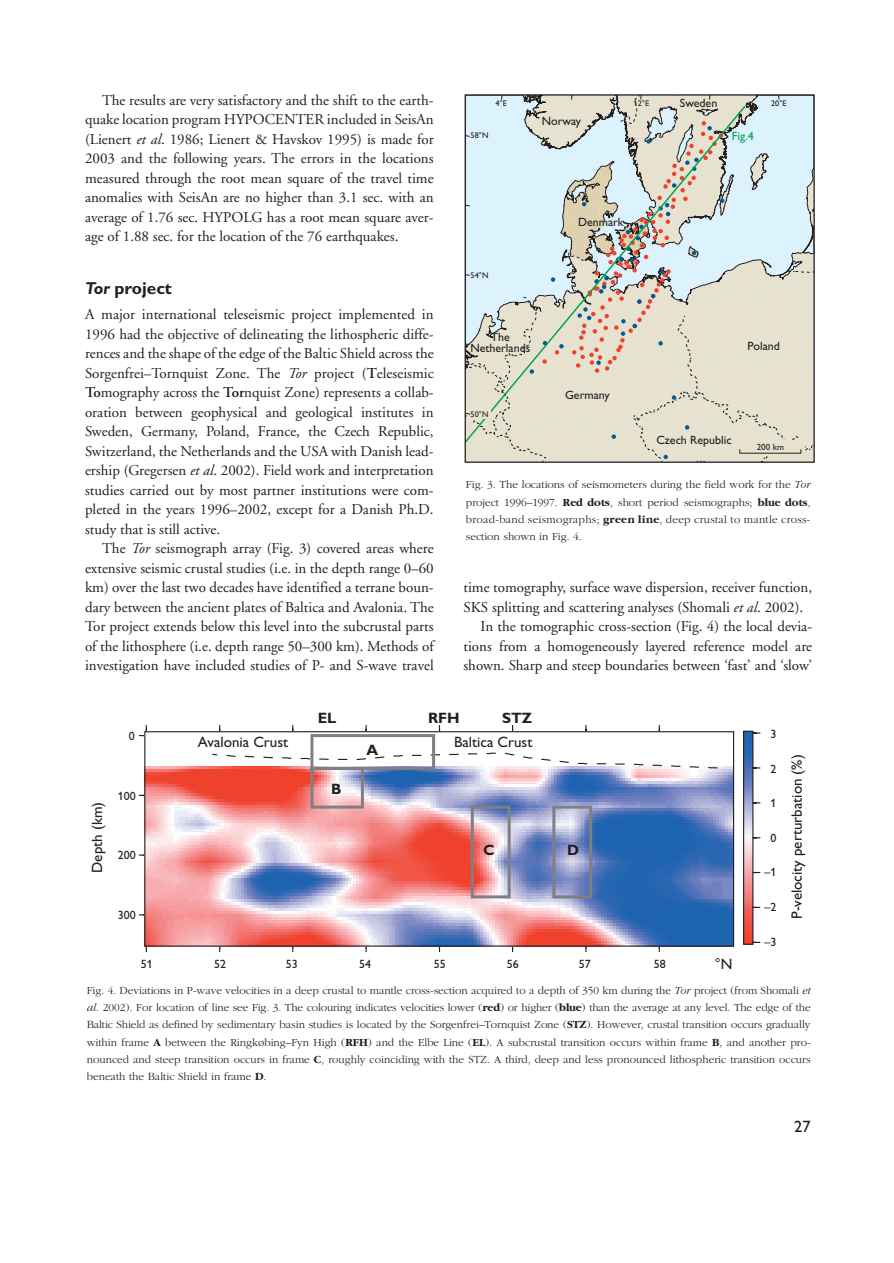
<style>
.page{position:relative;width:894px;height:1263px;background:#fff}
.page>*{position:absolute;margin:0;border:0;box-sizing:border-box;transform-origin:0 0}
.t1{font:700 17.25px "Gill Alt One";color:#231f20}
.t2{font:16.5px "Gill Alt One";color:#231f20}
.t3{font:15px/19.5px "Adobe Garamond";color:#231f20;text-align:justify}
.t4{font:15px "Gill Alt One";color:#231f20}
.t5{font:700 15px "Gill Alt One";color:#231f20}
.t6{font:12px/10.5px "Gill Alt One";color:#231f20;text-align:center}
.t7{font:12px "Gill Alt One";color:#00a54f}
.t8{font:300 11.25px/17.2px "Garamond";color:#231f20;text-align:justify}
.t9{font:9px "Gill Alt One";color:#231f20}
.t10{font:8.25px "Gill Alt One";color:#231f20}
.s1{font-style:italic}
.s2{font-weight:600}
.s3{font-weight:700}
</style>
<div class="page">
<svg style="left:465px;top:95px;width:350px;height:367px;background:#d6dad2"></svg>
<svg style="left:139px;top:725px;width:8px;height:11px"></svg>
<svg style="left:144px;top:730px;width:617px;height:217px"></svg>
<p class="t3" style="left:85px;top:91px;width:350px;text-indent:17px">The results are very satisfactory and the shift to the earth&shy;quake location program HYPOCENTER included in SeisAn (Lienert <span class="s1">et al</span>. 1986; Lienert &amp; Havskov 1995) is made for 2003 and the following years. The errors in the locations measured through the root mean square of the travel time anomalies with SeisAn are no higher than 3.1 sec. with an average of 1.76 sec. HYPOLG has a root mean square aver&shy;age of 1.88 sec. for the location of the 76 earthquakes.</p>
<p class="t1" style="left:85px;top:281px;width:88px"><span class="s1">Tor</span> project</p>
<p class="t3" style="left:85px;top:306px;width:350px">A major international teleseismic project implemented in 1996 had the objective of delineating the lithospheric diffe&shy;rences and the shape of the edge of the Baltic Shield across the Sorgenfrei–Tornquist Zone. The <span class="s1">Tor</span> project (<span class="s2">T</span>eleseismic <span class="s2">To</span>mography across the <span class="s2">Tor</span>nquist Zone) represents a collab&shy;oration between geophysical and geological institutes in Sweden, Germany, Poland, France, the Czech Republic, Switzerland, the Netherlands and the USA with Danish lead&shy;ership (Gregersen <span class="s1">et al</span>. 2002). Field work and interpretation studies carried out by most partner institutions were com&shy;pleted in the years 1996–2002, except for a Danish Ph.D. study that is still active.</p>
<p class="t3" style="left:85px;top:540px;width:350px;text-indent:17px">The <span class="s1">Tor</span> seismograph array (Fig. 3) covered areas where extensive seismic crustal studies (i.e. in the depth range 0–60 km) over the last two decades have identified a terrane boun&shy;dary between the ancient plates of Baltica and Avalonia. The Tor project extends below this level into the subcrustal parts of the lithosphere (i.e. depth range 50–300 km). Methods of investigation have included studies of P- and S-wave travel</p>
<p class="t6" style="left:680px;top:99px;width:39px">Sweden</p>
<p class="t10" style="left:495px;top:100px;width:13px">4°E</p>
<p class="t10" style="left:634px;top:100px;width:17px">12°E</p>
<p class="t10" style="left:771px;top:100px;width:17px">20°E</p>
<p class="t10" style="left:471px;top:132px;width:19px">58°N</p>
<p class="t6" style="left:542px;top:117px;width:41px">Norway</p>
<p class="t10" style="left:471px;top:272px;width:19px">54°N</p>
<p class="t6" style="left:470px;top:333px;width:62px">The<br>Netherlands</p>
<p class="t10" style="left:471px;top:411px;width:19px">50°N</p>
<p class="t6" style="left:578px;top:218px;width:47px">Denmark</p>
<p class="t6" style="left:565px;top:391px;width:46px">Germany</p>
<p class="t7" style="left:732px;top:131px;width:24px">Fig.4</p>
<p class="t6" style="left:748px;top:342px;width:34px">Poland</p>
<p class="t6" style="left:656px;top:436px;width:77px">Czech Republic</p>
<p class="t8" style="left:466px;top:477px;width:346px">Fig. 3. The locations of seismometers during the field work for the <span class="s1">Tor </span>project 1996–1997. <span class="s3">Red dots</span>, short period seismographs; <span class="s3">blue dots</span>, broad-band seismographs; <span class="s3">green line</span>, deep crustal to mantle cross&shy;section shown in Fig. 4.</p>
<p class="t9" style="left:757px;top:443px;width:29px">200 km</p>
<p class="t3" style="left:463px;top:579px;width:350px">time tomography, surface wave dispersion, receiver function,</p>
<p class="t3" style="left:463px;top:598px;width:341px">SKS splitting and scattering analyses (Shomali <span class="s1">et al</span>. 2002).</p>
<p class="t3" style="left:480px;top:618px;width:333px">In the tomographic cross-section (Fig. 4) the local devia-</p>
<p class="t3" style="left:463px;top:637px;width:350px">tions from a homogeneously layered reference model are</p>
<p class="t3" style="left:463px;top:657px;width:350px">shown. Sharp and steep boundaries between ‘fast’ and ‘slow’</p>
<p class="t4" style="left:92px;top:873px;width:73px;rotate:-90deg">Depth (km)</p>
<p class="t5" style="left:318px;top:712px;width:20px">EL</p>
<p class="t5" style="left:428px;top:712px;width:33px">RFH</p>
<p class="t5" style="left:502px;top:712px;width:32px">STZ</p>
<p class="t6" style="left:129px;top:732px;width:7px">0</p>
<p class="t6" style="left:771px;top:730px;width:7px">3</p>
<p class="t6" style="left:771px;top:765px;width:7px">2</p>
<p class="t6" style="left:771px;top:799px;width:7px">1</p>
<p class="t6" style="left:771px;top:834px;width:7px">0</p>
<p class="t6" style="left:765px;top:868px;width:13px">–1</p>
<p class="t6" style="left:765px;top:903px;width:13px">–2</p>
<p class="t6" style="left:765px;top:938px;width:13px">–3</p>
<p class="t4" style="left:198px;top:737px;width:92px">Avalonia Crust</p>
<p class="t4" style="left:454px;top:737px;width:80px">Baltica Crust</p>
<p class="t5" style="left:366px;top:744px;width:13px">A</p>
<p class="t5" style="left:331px;top:783px;width:12px">B</p>
<p class="t6" style="left:118px;top:792px;width:19px">100</p>
<p class="t5" style="left:483px;top:844px;width:13px">C</p>
<p class="t5" style="left:567px;top:845px;width:14px">D</p>
<p class="t6" style="left:118px;top:851px;width:19px">200</p>
<p class="t6" style="left:118px;top:911px;width:19px">300</p>
<p class="t6" style="left:141px;top:960px;width:13px">51</p>
<p class="t6" style="left:214px;top:960px;width:13px">52</p>
<p class="t6" style="left:286px;top:960px;width:13px">53</p>
<p class="t6" style="left:359px;top:960px;width:13px">54</p>
<p class="t6" style="left:434px;top:960px;width:13px">55</p>
<p class="t6" style="left:507px;top:960px;width:13px">56</p>
<p class="t6" style="left:579px;top:960px;width:13px">57</p>
<p class="t6" style="left:654px;top:960px;width:13px">58</p>
<p class="t4" style="left:715px;top:958px;width:19px">°N</p>
<p class="t4" style="left:791px;top:919px;width:166px;rotate:-90deg">P-velocity perturbation (%)</p>
<p class="t8" style="left:87px;top:982px;width:725px">Fig. 4. Deviations in P-wave velocities in a deep crustal to mantle cross-section acquired to a depth of 350 km during the <span class="s1">Tor</span> project (from Shomali <span class="s1">et al</span>. 2002). For location of line see Fig. 3. The colouring indicates velocities lower (<span class="s3">red</span>) or higher (<span class="s3">blue</span>) than the average at any level. The edge of the Baltic Shield as defined by sedimentary basin studies is located by the Sorgenfrei–Tornquist Zone (<span class="s3">STZ</span>). However, crustal transition occurs gradually within frame <span class="s3">A</span> between the Ringkøbing–Fyn High (<span class="s3">RFH</span>) and the Elbe Line (<span class="s3">EL</span>). A subcrustal transition occurs within frame <span class="s3">B</span>, and another pro&shy;nounced and steep transition occurs in frame <span class="s3">C</span>, roughly coinciding with the STZ. A third, deep and less pronounced lithospheric transition occurs beneath the Baltic Shield in frame <span class="s3">D</span>.</p>
<p class="t2" style="left:794px;top:1121px;width:18px">27</p>
</div>
